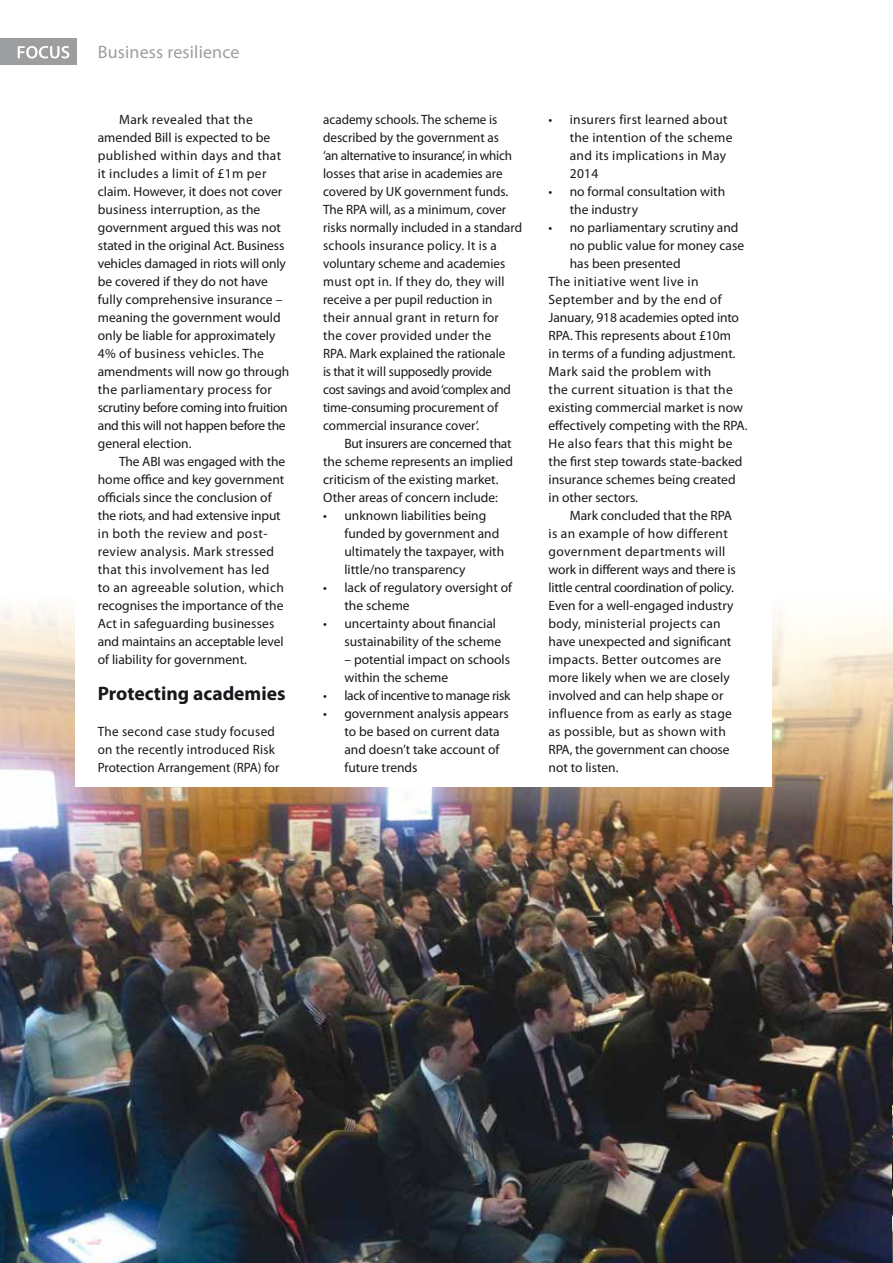
<style>
.page{position:relative;width:893px;height:1263px;background:#fff}
.page>*{position:absolute;margin:0;border:0;box-sizing:border-box;transform-origin:0 0}
.t1{font:700 19.5px "Myriad Pro";color:#1a171c}
.t2{font:18px "Myriad Pro";letter-spacing:.01em;color:#9c9e9f}
.t3{font:13.5px/18px "Myriad Pro";color:#1a171c}
.t4{font:13.5px/18px "Myriad Pro";letter-spacing:.02em;color:#1a171c}
.t5{font:13.5px "Myriad Pro";letter-spacing:.025em;color:#1a171c}
.t6{font:13.5px "Myriad Pro";letter-spacing:-.02em;color:#1a171c}
.t7{font:13.5px "Myriad Pro";letter-spacing:-.025em;color:#1a171c}
.t8{font:13.5px "Myriad Pro";letter-spacing:.03em;color:#1a171c}
</style>
<div class="page">
<div style="left:0;top:38px;width:77px;height:27px;background:#9c9e9f"></div>
<svg style="left:18px;top:46px;width:51px;height:13px"></svg>
<img style="left:0;top:608px;width:893px;height:655px">
<div style="left:75px;top:222px;width:696px;height:565px;background:#fff"></div>
<img style="left:892px;top:705px;width:1px;height:558px">
<h2 class="t2" style="left:98px;top:41px;width:143px">Business resilience</h2>
<p class="t3" style="left:98px;top:111px;width:193px;text-indent:21px">Mark revealed that the amended Bill is expected to be published within days and that it includes a limit of £1m per claim. However, it does not cover business interruption, as the government argued this was not stated in the original Act. Business vehicles damaged in riots will only be covered if they do not have fully comprehensive insurance – meaning the government would only be liable for approximately<br>4% of business vehicles. The amendments will now go through the parliamentary process for scrutiny before coming into fruition and this will not happen before the general election.</p>
<p class="t3" style="left:98px;top:452px;width:189px;text-indent:21px">The ABI was engaged with the home office and key government officials since the conclusion of the riots, and had extensive input in both the review and post&shy;review analysis. Mark stressed that this involvement has led<br>to an agreeable solution, which recognises the importance of the<br>Act in safeguarding businesses and maintains an acceptable level of liability for government.</p>
<h1 class="t1" style="left:98px;top:681px;width:189px">Protecting academies</h1>
<p class="t4" style="left:98px;top:723px;width:183px">The second case study focused on the recently introduced Risk<br>Protection Arrangement (RPA) for</p>
<p class="t3" style="left:323px;top:111px;width:200px">academy schools. The scheme is described by the government as<br>‘an alternative to insurance’, in which losses that arise in academies are covered by UK government funds.<br>The RPA will, as a minimum, cover risks normally included in a standard schools insurance policy. It is a voluntary scheme and academies must opt in. If they do, they will receive a per pupil reduction in their annual grant in return for<br>the cover provided under the<br>RPA. Mark explained the rationale<br>is that it will supposedly provide<br>cost savings and avoid ‘complex and time-consuming procurement of commercial insurance cover’.</p>
<p class="t3" style="left:323px;top:435px;width:191px;text-indent:21px">But insurers are concerned that the scheme represents an implied criticism of the existing market.<br>Other areas of concern include:</p>
<p class="t3" style="left:344px;top:507px;width:161px;text-indent:-21px">• unknown liabilities being funded by government and ultimately the taxpayer, with little/no transparency</p>
<p class="t3" style="left:344px;top:579px;width:169px;text-indent:-21px">• lack of regulatory oversight of the scheme</p>
<p class="t3" style="left:344px;top:615px;width:158px;text-indent:-21px">• uncertainty about financial sustainability of the scheme</p>
<p class="t3" style="left:344px;top:651px;width:167px">– potential impact on schools within the scheme</p>
<p class="t7" style="left:323px;top:687px;width:189px">• lack of incentive to manage risk</p>
<p class="t3" style="left:344px;top:704px;width:166px;text-indent:-21px">• government analysis appears to be based on current data and doesn’t take account of future trends</p>
<p class="t4" style="left:570px;top:110px;width:164px;text-indent:-21px">• insurers first learned about the intention of the scheme and its implications in May<br>2014</p>
<p class="t3" style="left:570px;top:182px;width:157px;text-indent:-21px">• no formal consultation with the industry</p>
<p class="t3" style="left:549px;top:218px;width:191px">• no parliamentary scrutiny and</p>
<p class="t3" style="left:570px;top:236px;width:176px">no public value for money case</p>
<p class="t3" style="left:570px;top:254px;width:112px">has been presented</p>
<p class="t8" style="left:549px;top:273px;width:152px">The initiative went live in</p>
<p class="t5" style="left:549px;top:291px;width:175px">September and by the end of</p>
<p class="t3" style="left:549px;top:308px;width:192px">January, 918 academies opted into</p>
<p class="t3" style="left:549px;top:326px;width:184px">RPA. This represents about £10m</p>
<p class="t3" style="left:549px;top:344px;width:189px">in terms of a funding adjustment.</p>
<p class="t5" style="left:549px;top:363px;width:164px">Mark said the problem with</p>
<p class="t5" style="left:549px;top:381px;width:186px">the current situation is that the</p>
<p class="t3" style="left:549px;top:398px;width:196px">existing commercial market is now</p>
<p class="t3" style="left:549px;top:416px;width:201px">effectively competing with the RPA.</p>
<p class="t5" style="left:549px;top:435px;width:186px">He also fears that this might be</p>
<p class="t3" style="left:549px;top:452px;width:195px">the first step towards state-backed</p>
<p class="t3" style="left:549px;top:470px;width:189px">insurance schemes being created</p>
<p class="t3" style="left:549px;top:488px;width:91px">in other sectors.</p>
<p class="t3" style="left:570px;top:506px;width:164px">Mark concluded that the RPA</p>
<p class="t5" style="left:549px;top:525px;width:181px">is an example of how different</p>
<p class="t5" style="left:549px;top:543px;width:178px">government departments will</p>
<p class="t3" style="left:549px;top:560px;width:189px">work in different ways and there is</p>
<p class="t6" style="left:549px;top:579px;width:187px">little central coordination of policy.</p>
<p class="t3" style="left:549px;top:596px;width:186px">Even for a well-engaged industry</p>
<p class="t4" style="left:549px;top:614px;width:174px">body, ministerial projects can</p>
<p class="t3" style="left:549px;top:632px;width:184px">have unexpected and significant</p>
<p class="t5" style="left:549px;top:651px;width:174px">impacts. Better outcomes are</p>
<p class="t3" style="left:549px;top:668px;width:183px">more likely when we are closely</p>
<p class="t3" style="left:549px;top:686px;width:176px">involved and can help shape or</p>
<p class="t4" style="left:549px;top:704px;width:185px">influence from as early as stage</p>
<p class="t4" style="left:549px;top:722px;width:179px">as possible, but as shown with</p>
<p class="t3" style="left:549px;top:740px;width:183px">RPA, the government can choose</p>
<p class="t3" style="left:549px;top:758px;width:72px">not to listen.</p>
</div>
